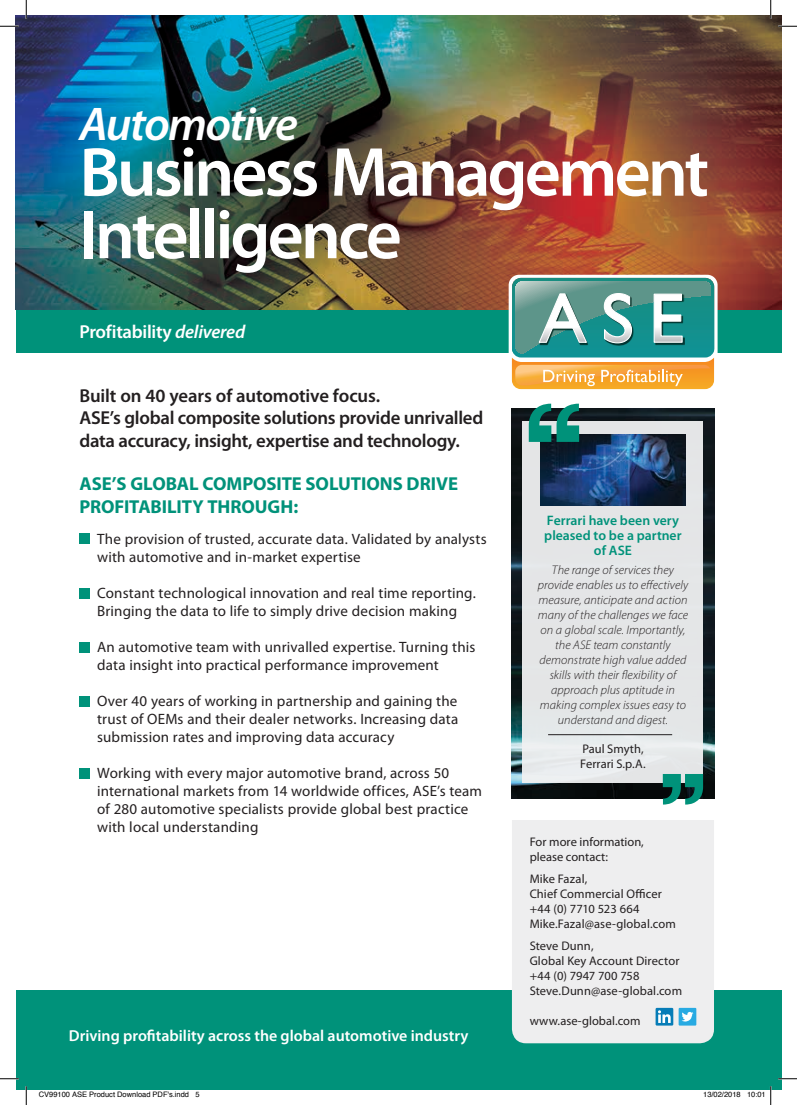
<style>
.page{position:relative;width:797px;height:1105px;background:#fff}
.page>*{position:absolute;margin:0;border:0;box-sizing:border-box;transform-origin:0 0}
.t1{font:600 70px/62.5px "Myriad Pro";letter-spacing:-.045em;color:#fff}
.t2{font:italic 600 47.5px "Myriad Pro";letter-spacing:-.035em;color:#fff}
.t3{font:600 18.75px/22.5px "Myriad Pro";letter-spacing:-.015em;color:#231f20}
.t4{font:700 18.75px/22.5px "Myriad Pro";letter-spacing:-.005em;color:#00927a}
.t5{font:600 18.75px "Myriad Pro";letter-spacing:-.015em;color:#fff}
.t6{font:600 15.88px "Myriad Pro";color:#fff}
.t7{font:15px/18px "Myriad Pro";letter-spacing:.01em;color:#231f20}
.t8{font:600 13.75px/15px "Myriad Pro";color:#00927a;text-align:center}
.t9{font:italic 300 12.5px/15px "Myriad Pro";letter-spacing:.005em;color:#231f20;text-align:center}
.t10{font:12.5px/15px "Myriad Pro";letter-spacing:.005em;color:#231f20}
.t11{font:7.5px "Helvetica";color:#000}
.s1{font-style:italic}
</style>
<div class="page">
<img style="left:16px;top:16px;width:765px;height:294px">
<div style="left:16px;top:310px;width:765px;height:42px;background:#00927a"></div>
<svg style="left:508px;top:275px;width:209px;height:115px;background:#89ac92"></svg>
<div style="left:79px;top:533px;width:11px;height:10px;background:#00927a"></div>
<div style="left:79px;top:588px;width:11px;height:10px;background:#00927a"></div>
<div style="left:79px;top:642px;width:11px;height:10px;background:#00927a"></div>
<div style="left:79px;top:696px;width:11px;height:10px;background:#00927a"></div>
<div style="left:79px;top:768px;width:11px;height:10px;background:#00927a"></div>
<div style="left:16px;top:990px;width:765px;height:99px;background:#00927a"></div>
<div style="left:512px;top:820px;width:202px;height:223px;background:#eeeeef"></div>
<div style="left:655px;top:1008px;width:18px;height:17px;background:#067cb7"></div>
<svg style="left:658px;top:1010px;width:12px;height:13px"></svg>
<div style="left:678px;top:1008px;width:18px;height:17px;background:#28aae2"></div>
<svg style="left:682px;top:1012px;width:11px;height:9px"></svg>
<img style="left:512px;top:409px;width:202px;height:390px">
<div style="left:522px;top:421px;width:181px;height:362px;background:#e4e5e7"></div>
<img style="left:540px;top:435px;width:145px;height:70px">
<hr style="left:548px;top:734px;width:124px;height:1px;background:#231f20">
<svg style="left:529px;top:404px;width:50px;height:38px;background:#27887a"></svg>
<svg style="left:662px;top:774px;width:41px;height:30px"></svg>
<svg style="left:0;top:25px;width:19px;height:2px"></svg>
<svg style="left:778px;top:25px;width:19px;height:2px"></svg>
<svg style="left:0;top:1078px;width:19px;height:1px"></svg>
<svg style="left:778px;top:1078px;width:19px;height:1px"></svg>
<svg style="left:25px;top:0;width:2px;height:19px"></svg>
<svg style="left:25px;top:1086px;width:2px;height:19px"></svg>
<svg style="left:770px;top:0;width:1px;height:19px"></svg>
<svg style="left:770px;top:1086px;width:1px;height:19px"></svg>
<h2 class="t2" style="left:79px;top:94px;width:220px">Automotive</h2>
<h1 class="t1" style="left:79px;top:139px;width:631px">Business Management<br>Intelligence</h1>
<p class="t5" style="left:79px;top:319px;width:167px">Profitability <span class="s1">delivered</span></p>
<p class="t3" style="left:79px;top:384px;width:405px">Built on 40 years of automotive focus.<br>ASE’s global composite solutions provide unrivalled data accuracy, insight, expertise and technology.</p>
<p class="t4" style="left:79px;top:472px;width:380px">ASE’S GLOBAL COMPOSITE SOLUTIONS DRIVE<br>PROFITABILITY THROUGH:</p>
<p class="t7" style="left:97px;top:530px;width:391px">The provision of trusted, accurate data. Validated by analysts with automotive and in-market expertise</p>
<p class="t7" style="left:97px;top:584px;width:380px">Constant technological innovation and real time reporting.<br>Bringing the data to life to simply drive decision making</p>
<p class="t7" style="left:97px;top:638px;width:379px">An automotive team with unrivalled expertise. Turning this data insight into practical performance improvement</p>
<p class="t7" style="left:97px;top:692px;width:362px;text-align:justify">Over 40 years of working in partnership and gaining the trust of OEMs and their dealer networks. Increasing data submission rates and improving data accuracy</p>
<p class="t7" style="left:97px;top:764px;width:386px">Working with every major automotive brand, across 50 international markets from 14 worldwide offices, ASE’s team of 280 automotive specialists provide global best practice with local understanding</p>
<p class="t6" style="left:69px;top:1026px;width:401px">Driving profitability across the global automotive industry</p>
<p class="t8" style="left:544px;top:512px;width:139px">Ferrari have been very pleased to be a partner of ASE</p>
<p class="t9" style="left:538px;top:562px;width:152px">The range of services they provide enables us to effectively measure, anticipate and action many of the challenges we face on a global scale. Importantly, the ASE team constantly demonstrate high value added skills with their flexibility of approach plus aptitude in making complex issues easy to understand and digest.</p>
<p class="t10" style="left:580px;top:741px;width:67px">Paul Smyth,<br>Ferrari S.p.A.</p>
<p class="t10" style="left:529px;top:834px;width:116px">For more information, please contact:</p>
<p class="t10" style="left:529px;top:871px;width:148px">Mike Fazal,<br>Chief Commercial Officer +44 (0) 7710 523 664<br>Mike.Fazal@ase-global.com</p>
<p class="t10" style="left:529px;top:938px;width:154px">Steve Dunn,<br>Global Key Account Director +44 (0) 7947 700 758<br>Steve.Dunn@ase-global.com</p>
<p class="t10" style="left:529px;top:1013px;width:112px">www.ase-global.com</p>
<p class="t11" style="left:39px;top:1089px;width:162px">CV99100 ASE Product Download PDF's.indd 5</p>
<p class="t11" style="left:703px;top:1089px;width:64px">13/02/2018 10:01</p>
</div>
